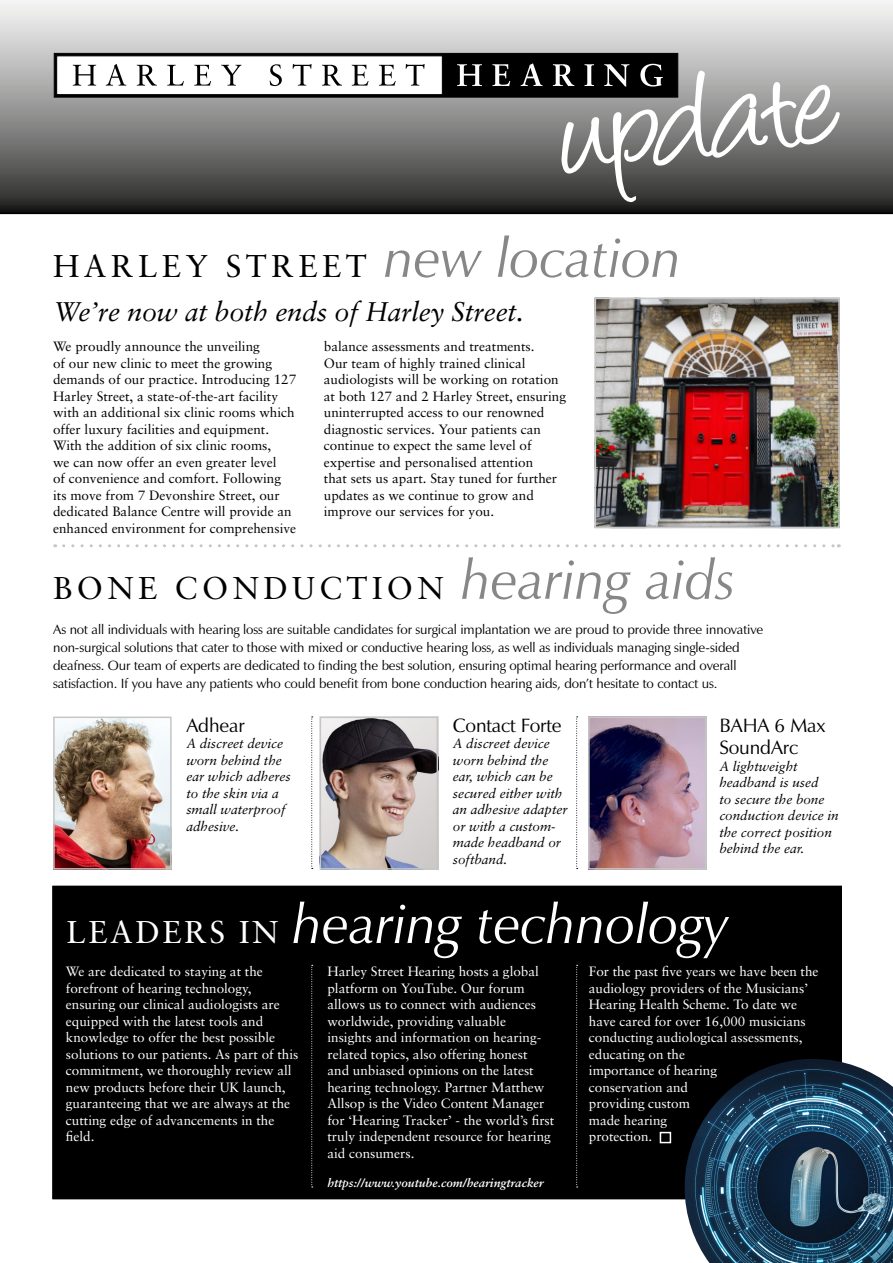
<style>
.page{position:relative;width:893px;height:1263px;background:#fff}
.page>*{position:absolute;margin:0;border:0;box-sizing:border-box;transform-origin:0 0}
.t1{font:italic 55.5px "Zapf Humanist 601 BT";color:#fff}
.t2{font:31.5px "Sabon";letter-spacing:.14em;color:#000}
.t3{font:italic 27px "Sabon";letter-spacing:-.005em;color:#000}
.t4{font:19.5px/22.5px "Zapf Humanist 601 BT";letter-spacing:-.01em;color:#000}
.t5{font:13.5px/16.5px "Sabon";color:#fff}
.t6{font:13.5px/16.5px "Sabon";color:#000}
.t7{font:13.5px/18px "Zapf Humanist 601 BT";letter-spacing:-.01em;color:#000}
.t8{font:italic 13.5px/16.5px "Sabon";letter-spacing:-.005em;color:#000}
.t9{font:italic 700 12px "Sabon";color:#fff}
.s1{font-family:"Zapf Humanist 601 BT";font-style:italic;font-size:55.5px;color:#878787}
.s2{font-family:"Sabon";font-style:normal;font-size:31.5px}
</style>
<div class="page">
<img style="left:598px;top:301px;width:239px;height:224px">
<div style="left:595px;top:298px;width:245px;height:230px;border:2px solid #c6c6c6"></div>
<svg style="left:64px;top:544px;width:775px;height:3px"></svg>
<svg style="left:0;top:2px;width:893px;height:211px;background:#afafae"></svg>
<hr style="left:0;top:213px;width:893px;height:1px;background:#000">
<div style="left:53px;top:886px;width:788px;height:312px;background:#000"></div>
<div style="left:52px;top:886px;width:790px;height:313px;border:2px solid #000"></div>
<div style="left:660px;top:1132px;width:11px;height:11px;border:2px solid #fff"></div>
<svg style="left:54px;top:53px;width:786px;height:149px"></svg>
<svg style="left:311px;top:965px;width:2px;height:222px"></svg>
<svg style="left:576px;top:965px;width:2px;height:222px"></svg>
<img style="left:591px;top:719px;width:113px;height:148px">
<div style="left:588px;top:716px;width:119px;height:154px;border:2px solid #c6c6c6"></div>
<img style="left:323px;top:719px;width:112px;height:148px">
<div style="left:320px;top:716px;width:118px;height:154px;border:2px solid #c6c6c6"></div>
<img style="left:56px;top:719px;width:113px;height:148px">
<div style="left:53px;top:716px;width:119px;height:154px;border:2px solid #c6c6c6"></div>
<svg style="left:311px;top:716px;width:2px;height:153px"></svg>
<svg style="left:576px;top:716px;width:2px;height:153px"></svg>
<img style="left:685px;top:1059px;width:208px;height:204px">
<h2 class="t2" style="left:53px;top:247px;width:630px">HARLEY STREET <span class="s1">new location</span></h2>
<h3 class="t3" style="left:53px;top:296px;width:472px">We’re now at both ends of Harley Street.</h3>
<p class="t6" style="left:53px;top:338px;width:245px">We proudly announce the unveiling<br>of our new clinic to meet the growing demands of our practice. Introducing 127<br>Harley Street, a state-of-the-art facility with an additional six clinic rooms which offer luxury facilities and equipment.<br>With the addition of six clinic rooms,<br>we can now offer an even greater level<br>of convenience and comfort. Following its move from 7 Devonshire Street, our dedicated Balance Centre will provide an enhanced environment for comprehensive</p>
<p class="t6" style="left:324px;top:338px;width:244px">balance assessments and treatments.<br>Our team of highly trained clinical audiologists will be working on rotation at both 127 and 2 Harley Street, ensuring uninterrupted access to our renowned diagnostic services. Your patients can continue to expect the same level of expertise and personalised attention<br>that sets us apart. Stay tuned for further updates as we continue to grow and improve our services for you.</p>
<h2 class="t2" style="left:53px;top:569px;width:684px">BONE CONDUCTION <span class="s1">hearing aids</span></h2>
<p class="t7" style="left:53px;top:621px;width:712px">As not all individuals with hearing loss are suitable candidates for surgical implantation we are proud to provide three innovative non-surgical solutions that cater to those with mixed or conductive hearing loss, as well as individuals managing single-sided deafness. Our team of experts are dedicated to finding the best solution, ensuring optimal hearing performance and overall satisfaction. If you have any patients who could benefit from bone conduction hearing aids, don’t hesitate to contact us.</p>
<h3 class="t4" style="left:186px;top:714px;width:60px">Adhear</h3>
<p class="t8" style="left:186px;top:735px;width:106px">A discreet device worn behind the ear which adheres to the skin via a small waterproof adhesive.</p>
<h3 class="t4" style="left:453px;top:714px;width:110px">Contact Forte</h3>
<p class="t8" style="left:453px;top:735px;width:116px">A discreet device worn behind the ear, which can be secured either with an adhesive adapter or with a custom&shy;made headband or softband.</p>
<h3 class="t4" style="left:719px;top:714px;width:108px">BAHA 6 Max<br>SoundArc</h3>
<p class="t8" style="left:719px;top:758px;width:121px">A lightweight headband is used<br>to secure the bone conduction device in the correct position behind the ear.</p>
<h1 class="t1" style="left:67px;top:890px;width:664px"><span class="s2">LEADERS IN</span> hearing technology</h1>
<p class="t5" style="left:66px;top:963px;width:234px">We are dedicated to staying at the forefront of hearing technology, ensuring our clinical audiologists are equipped with the latest tools and knowledge to offer the best possible solutions to our patients. As part of this commitment, we thoroughly review all new products before their UK launch, guaranteeing that we are always at the cutting edge of advancements in the field.</p>
<p class="t5" style="left:327px;top:963px;width:228px">Harley Street Hearing hosts a global platform on YouTube. Our forum allows us to connect with audiences worldwide, providing valuable<br>insights and information on hearing&shy;related topics, also offering honest<br>and unbiased opinions on the latest hearing technology. Partner Matthew Allsop is the Video Content Manager for ‘Hearing Tracker’ - the world’s first truly independent resource for hearing aid consumers.</p>
<p class="t9" style="left:327px;top:1175px;width:217px">https://www.youtube.com/hearingtracker</p>
<p class="t5" style="left:589px;top:963px;width:231px">For the past five years we have been the audiology providers of the Musicians’<br>Hearing Health Scheme. To date we have cared for over 16,000 musicians conducting audiological assessments, educating on the<br>importance of hearing<br>conservation and<br>providing custom<br>made hearing<br>protection.</p>
</div>
